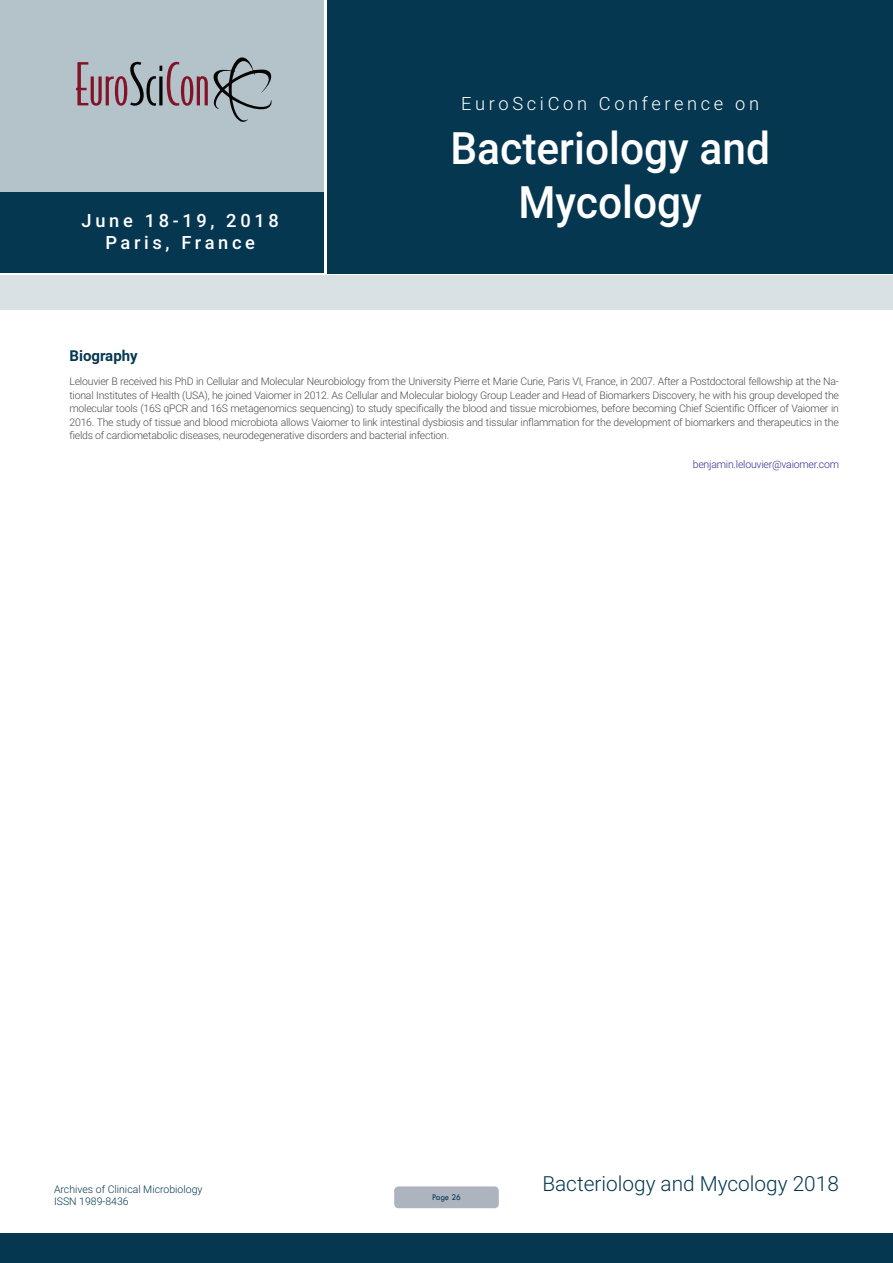
<style>
.page{position:relative;width:893px;height:1263px;background:#fff}
.page>*{position:absolute;margin:0;border:0;box-sizing:border-box;transform-origin:0 0}
.t1{font:500 44.7px/53.6px "Roboto";color:#fff;text-align:center;scale:.95 1}
.t2{font:300 20.85px "Roboto";color:#053850}
.t3{font:500 18.3px/21.9px "Roboto";letter-spacing:.2em;color:#fff;text-align:center}
.t4{font:300 18.3px "Roboto";letter-spacing:.2em;color:#fff}
.Bio_Heading{font:700 15px "Roboto";color:#053850}
.Biography{font:300 10.5px/13.5px "Roboto";letter-spacing:-.02em;color:#4b4c4d;text-align:justify}
.t5{font:300 10.5px/12.6px "Roboto";color:#053850}
.Biography-2{font:300 10.5px "Roboto";letter-spacing:-.02em;color:#2e3092}
.t6{font:9px "Tw Cen";letter-spacing:-.02em;color:#053850;scale:.95 1}
</style>
<div class="page">
<div style="left:0;top:0;width:323px;height:193px;background:#b4c3ca"></div>
<div style="left:1px;top:193px;width:323px;height:80px;background:#053850"></div>
<div style="left:327px;top:0;width:566px;height:273px;background:#053850"></div>
<div style="left:1px;top:275px;width:892px;height:35px;background:#d9e1e4"></div>
<svg style="left:76px;top:57px;width:196px;height:65px"></svg>
<div style="left:0;top:1233px;width:893px;height:30px;background:#053850"></div>
<div style="left:394px;top:1186px;width:105px;height:22px;background:#aeb4bf;border-radius:4px"></div>
<h3 class="t3" style="left:82px;top:209px;width:199px">June 18-19, 2018<br>Paris, France</h3>
<h3 class="t4" style="left:461px;top:91px;width:299px">EuroSciCon Conference on</h3>
<h1 class="t1" style="left:450px;top:120px;width:338px">Bacteriology and<br>Mycology</h1>
<p class="Bio_Heading" style="left:69px;top:345px;width:70px">Biography</p>
<p class="Biography" style="left:69px;top:374px;width:771px">Lelouvier B received his PhD in Cellular and Molecular Neurobiology from the University Pierre et Marie Curie, Paris VI, France, in 2007. After a Postdoctoral fellowship at the Na&shy;tional Institutes of Health (USA), he joined Vaiomer in 2012. As Cellular and Molecular biology Group Leader and Head of Biomarkers Discovery, he with his group developed the molecular tools (16S qPCR and 16S metagenomics sequencing) to study specifically the blood and tissue microbiomes, before becoming Chief Scientific Officer of Vaiomer in 2016. The study of tissue and blood microbiota allows Vaiomer to link intestinal dysbiosis and tissular inflammation for the development of biomarkers and therapeutics in the fields of cardiometabolic diseases, neurodegenerative disorders and bacterial infection.</p>
<p class="Biography-2" style="left:693px;top:457px;width:148px">benjamin.lelouvier@vaiomer.com</p>
<p class="t5" style="left:54px;top:1182px;width:150px">Archives of Clinical Microbiology<br>ISSN 1989-8436</p>
<p class="t6" style="left:432px;top:1192px;width:32px">Page 26</p>
<h2 class="t2" style="left:542px;top:1169px;width:298px">Bacteriology and Mycology 2018</h2>
</div>
